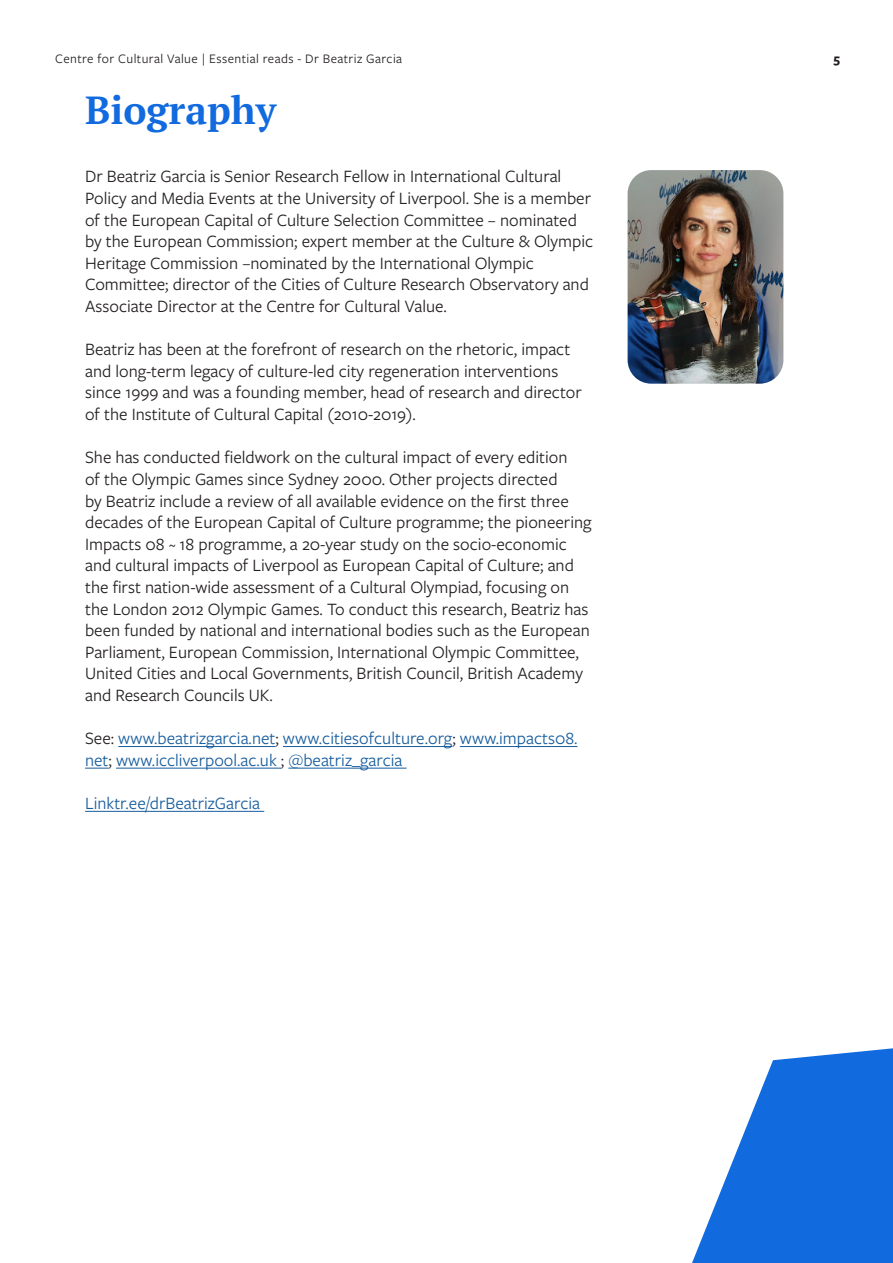
<style>
.page{position:relative;width:893px;height:1263px;background:#fff}
.page>*{position:absolute;margin:0;border:0;box-sizing:border-box;transform-origin:0 0}
.t1{font:700 39px "PT Serif";color:#116ade}
.t2{font:18px/21.6px "Freight Sans Pro";color:#231f20}
.t3{font:18px/21.6px "Freight Sans Pro";color:#175d9e}
.t4{font:13.5px "Freight Sans Pro";letter-spacing:.03em;color:#231f20}
.t5{font:700 13.5px "Freight Sans Pro";color:#231f20}
.s1{color:#231f20}
</style>
<div class="page">
<svg style="left:692px;top:1048px;width:201px;height:215px;fill:#116ade"></svg>
<hr style="left:118px;top:746px;width:157px;height:1px;background:#175d9e">
<hr style="left:283px;top:746px;width:169px;height:1px;background:#175d9e">
<hr style="left:460px;top:746px;width:117px;height:1px;background:#175d9e">
<svg style="left:85px;top:768px;width:24px;height:1px"></svg>
<hr style="left:116px;top:768px;width:165px;height:1px;background:#175d9e">
<hr style="left:288px;top:768px;width:119px;height:1px;background:#175d9e">
<hr style="left:85px;top:811px;width:179px;height:1px;background:#175d9e">
<img style="left:628px;top:170px;width:155px;height:214px">
<p class="t4" style="left:55px;top:50px;width:348px">Centre for Cultural Value | Essential reads - Dr Beatriz Garcia</p>
<p class="t5" style="left:834px;top:49px;width:8px">5</p>
<p class="t1" style="left:85px;top:85px;width:193px">Biography</p>
<p class="t2" style="left:85px;top:165px;width:510px">Dr Beatriz Garcia is Senior Research Fellow in International Cultural Policy and Media Events at the University of Liverpool. She is a member of the European Capital of Culture Selection Committee – nominated by the European Commission; expert member at the Culture &amp; Olympic Heritage Commission –nominated by the International Olympic Committee; director of the Cities of Culture Research Observatory and Associate Director at the Centre for Cultural Value.</p>
<p class="t2" style="left:85px;top:338px;width:498px">Beatriz has been at the forefront of research on the rhetoric, impact and long-term legacy of culture-led city regeneration interventions since 1999 and was a founding member, head of research and director of the Institute of Cultural Capital (2010-2019).</p>
<p class="t2" style="left:85px;top:446px;width:508px">She has conducted fieldwork on the cultural impact of every edition<br>of the Olympic Games since Sydney 2000. Other projects directed<br>by Beatriz include a review of all available evidence on the first three decades of the European Capital of Culture programme; the pioneering Impacts 08 ~ 18 programme, a 20-year study on the socio-economic and cultural impacts of Liverpool as European Capital of Culture; and the first nation-wide assessment of a Cultural Olympiad, focusing on the London 2012 Olympic Games. To conduct this research, Beatriz has been funded by national and international bodies such as the European Parliament, European Commission, International Olympic Committee, United Cities and Local Governments, British Council, British Academy and Research Councils UK.</p>
<p class="t3" style="left:85px;top:727px;width:494px"><span class="s1">See:</span> www.beatrizgarcia.net<span class="s1">;</span> www.citiesofculture.org<span class="s1">;</span> www.impacts08. net<span class="s1">;</span> www.iccliverpool.ac.uk <span class="s1">;</span> @beatriz_garcia</p>
<p class="t3" style="left:85px;top:791px;width:177px">Linktr.ee/drBeatrizGarcia</p>
</div>
